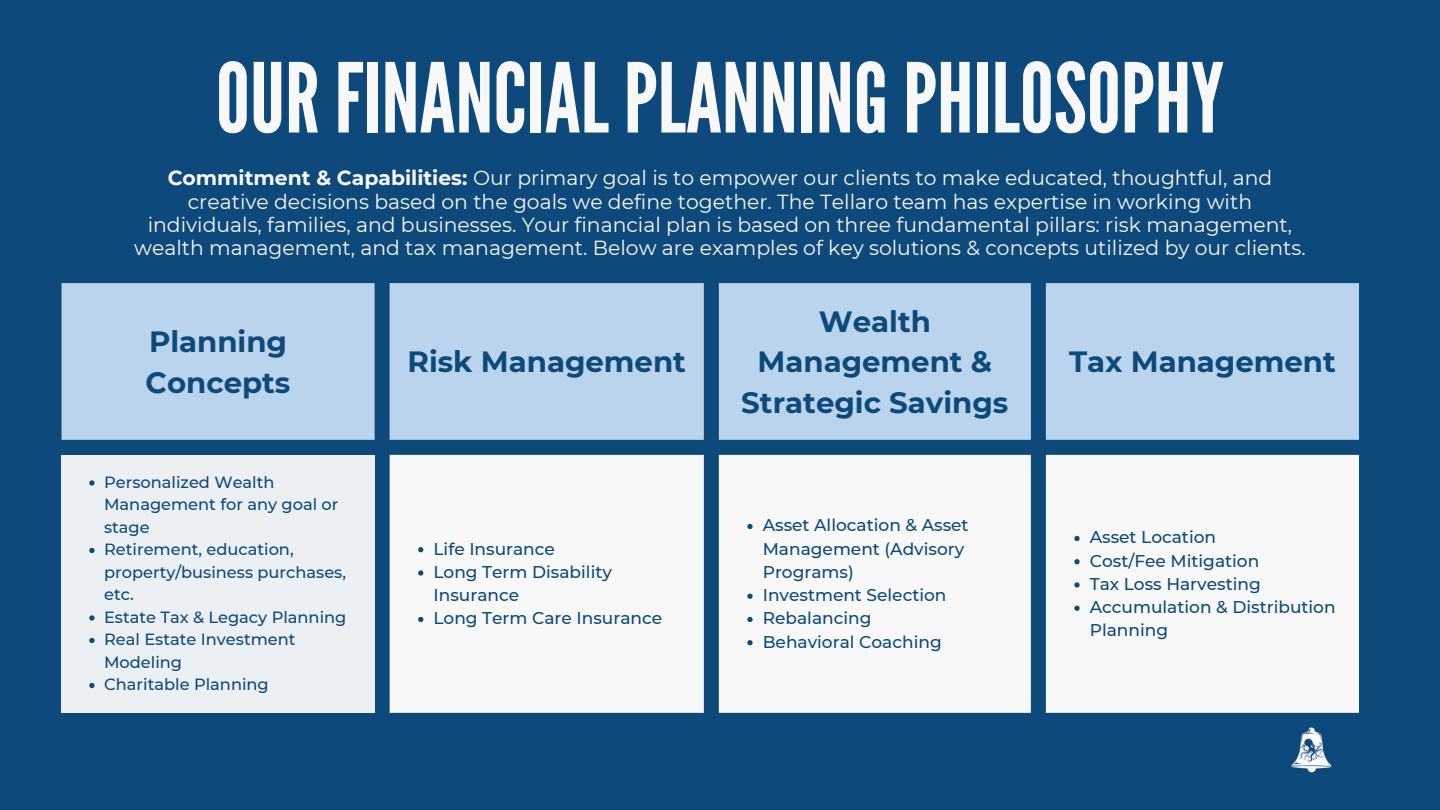
<style>
.page{position:relative;width:1440px;height:810px;background:#0e497b}
.page>*{position:absolute;margin:0;border:0;box-sizing:border-box;transform-origin:0 0}
.t1{font:96.1px "League Gothic";color:#f8f8f8}
.t2{font:700 29.2px/40.5px "Montserrat";color:#0d497b}
.t3{font:20.3px/23.2px "Montserrat";color:#f8f8f8;text-align:center}
.t4{font:500 17px/23.2px "Montserrat";color:#0d497b}
.t5{font:500 16.2px/22.5px "Montserrat";color:#0d497b}
.s1{font-weight:700}
</style>
<div class="page">
<img style="left:1291px;top:727px;width:41px;height:46px">
<div style="left:62px;top:283px;width:1297px;height:157px;background:#bbd4ed"></div>
<div style="left:62px;top:455px;width:313px;height:258px;background:#edf0f3"></div>
<div style="left:390px;top:455px;width:969px;height:258px;background:#f8f8f8"></div>
<svg style="left:89px;top:480px;width:6px;height:6px"></svg>
<svg style="left:89px;top:548px;width:6px;height:5px"></svg>
<svg style="left:89px;top:615px;width:6px;height:6px"></svg>
<svg style="left:89px;top:638px;width:6px;height:5px"></svg>
<svg style="left:89px;top:683px;width:6px;height:5px"></svg>
<svg style="left:418px;top:547px;width:5px;height:5px"></svg>
<svg style="left:418px;top:570px;width:5px;height:6px"></svg>
<svg style="left:418px;top:617px;width:5px;height:5px"></svg>
<svg style="left:747px;top:524px;width:6px;height:5px"></svg>
<svg style="left:747px;top:594px;width:6px;height:5px"></svg>
<svg style="left:747px;top:617px;width:6px;height:5px"></svg>
<svg style="left:747px;top:640px;width:6px;height:5px"></svg>
<svg style="left:1074px;top:536px;width:6px;height:5px"></svg>
<svg style="left:1074px;top:559px;width:6px;height:5px"></svg>
<svg style="left:1074px;top:582px;width:6px;height:6px"></svg>
<svg style="left:1074px;top:606px;width:6px;height:5px"></svg>
<h1 class="t1" style="left:216px;top:41px;width:1010px">OUR FINANCIAL PLANNING PHILOSOPHY</h1>
<p class="t3" style="left:134px;top:166px;width:1173px"><span class="s1">Commitment &amp; Capabilities:</span> Our primary goal is to empower our clients to make educated, thoughtful, and creative decisions based on the goals we define together. The Tellaro team has expertise in working with individuals, families, and businesses. Your financial plan is based on three fundamental pillars: risk management, wealth management, and tax management. Below are examples of key solutions &amp; concepts utilized by our clients.</p>
<h2 class="t2" style="left:146px;top:320px;width:146px">Planning<br>Concepts</h2>
<p class="t5" style="left:104px;top:470px;width:244px">Personalized Wealth<br>Management for any goal or stage<br>Retirement, education, property/business purchases, etc.<br>Estate Tax &amp; Legacy Planning<br>Real Estate Investment<br>Modeling<br>Charitable Planning</p>
<h2 class="t2" style="left:408px;top:340px;width:280px">Risk Management</h2>
<p class="t4" style="left:434px;top:536px;width:230px">Life Insurance<br>Long Term Disability<br>Insurance<br>Long Term Care Insurance</p>
<h2 class="t2" style="left:741px;top:300px;width:269px;text-align:center">Wealth<br>Management &amp;<br>Strategic Savings</h2>
<p class="t4" style="left:763px;top:513px;width:207px">Asset Allocation &amp; Asset<br>Management (Advisory<br>Programs)<br>Investment Selection<br>Rebalancing<br>Behavioral Coaching</p>
<h2 class="t2" style="left:1069px;top:340px;width:268px">Tax Management</h2>
<p class="t4" style="left:1090px;top:525px;width:247px">Asset Location<br>Cost/Fee Mitigation<br>Tax Loss Harvesting<br>Accumulation &amp; Distribution<br>Planning</p>
</div>
